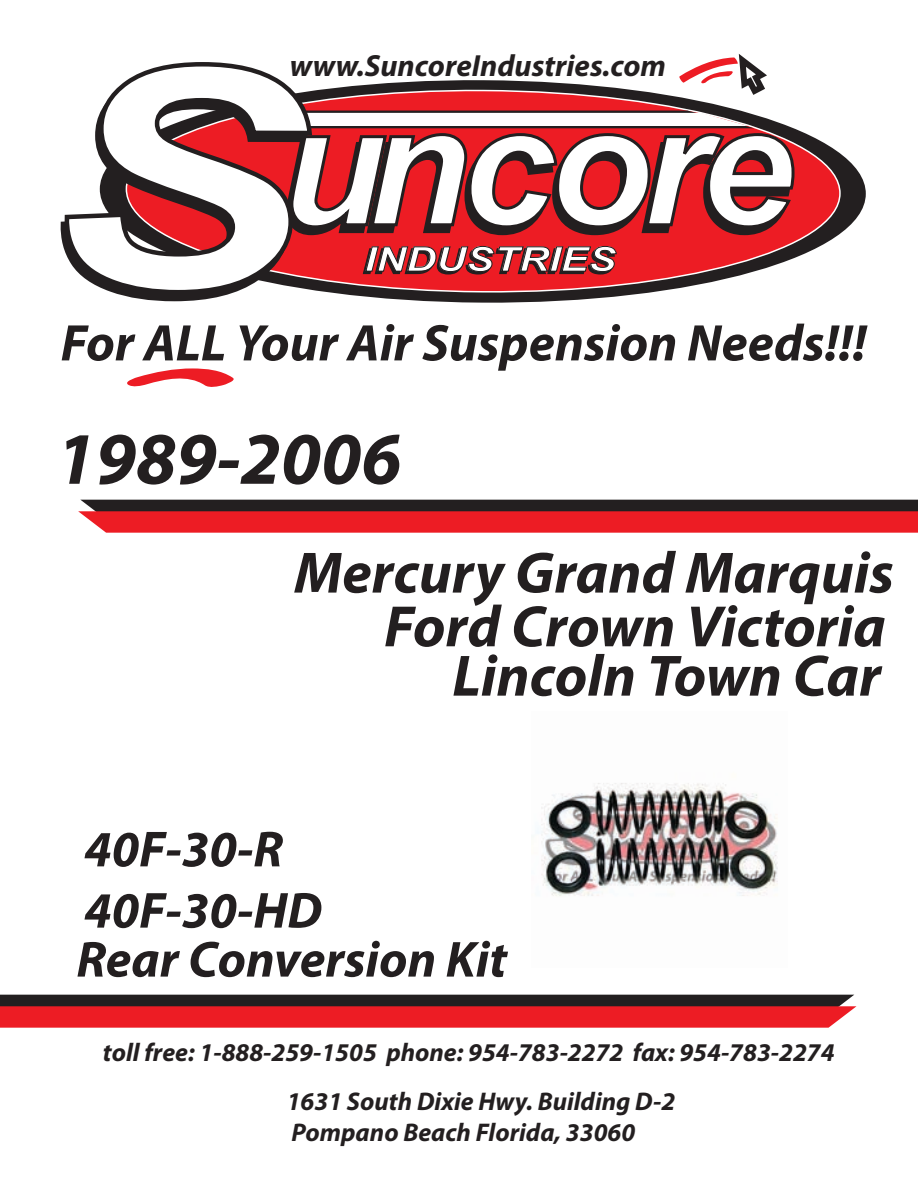
<style>
.page{position:relative;width:918px;height:1188px;background:#fff}
.page>*{position:absolute;margin:0;border:0;box-sizing:border-box;transform-origin:0 0}
.t1{font:italic 700 74.4px "Myriad Pro";color:#231f20}
.t2{font:italic 700 58.8px/49.3px "Myriad Pro";color:#231f20;text-align:right}
.t3{font:italic 700 51.9px "Myriad Pro";color:#231f20}
.t4{font:italic 700 51px/61.2px "Myriad Pro";color:#231f20}
.t5{font:italic 700 33.9px "Arial";color:#fff;scale:1.22 1}
.t6{font:italic 700 30.6px "Myriad Pro";color:#231f20}
.t7{font:italic 700 25.65px/49.2px "Myriad Pro";color:#231f20}
</style>
<div class="page">
<svg style="left:327px;top:80px;width:539px;height:223px"></svg>
<svg style="left:315px;top:89px;width:525px;height:204px"></svg>
<svg style="left:362px;top:246px;width:255px;height:29px;background:#9b1c22"></svg>
<svg style="left:60px;top:221px;width:158px;height:81px"></svg>
<svg style="left:62px;top:62px;width:253px;height:235px"></svg>
<svg style="left:254px;top:111px;width:542px;height:126px"></svg>
<svg style="left:678px;top:54px;width:95px;height:45px"></svg>
<svg style="left:127px;top:368px;width:107px;height:19px"></svg>
<svg style="left:78px;top:500px;width:840px;height:33px;background:#a92328"></svg>
<svg style="left:0;top:995px;width:857px;height:33px;background:#a92228"></svg>
<img style="left:536px;top:783px;width:242px;height:113px">
<p class="t6" style="left:290px;top:46px;width:378px">www.SuncoreIndustries.com</p>
<p class="t5" style="left:364px;top:240px;width:208px">INDUSTRIES</p>
<p class="t3" style="left:61px;top:309px;width:807px">For ALL Your Air Suspension Needs!!!</p>
<p class="t1" style="left:56px;top:410px;width:348px">1989-2006</p>
<p class="t2" style="left:294px;top:546px;width:601px">Mercury Grand Marquis</p>
<p class="t2" style="left:384px;top:600px;width:503px">Ford Crown Victoria<br>Lincoln Town Car</p>
<p class="t4" style="left:84px;top:817px;width:240px">40F-30-R<br>40F-30-HD</p>
<p class="t4" style="left:76px;top:927px;width:432px">Rear Conversion Kit</p>
<p class="t7" style="left:287px;top:1027px;width:549px;text-indent:-184px">toll free: 1-888-259-1505 phone: 954-783-2272 fax: 954-783-2274<br>1631 South Dixie Hwy. Building D-2</p>
<p class="t7" style="left:291px;top:1107px;width:345px">Pompano Beach Florida, 33060</p>
</div>
